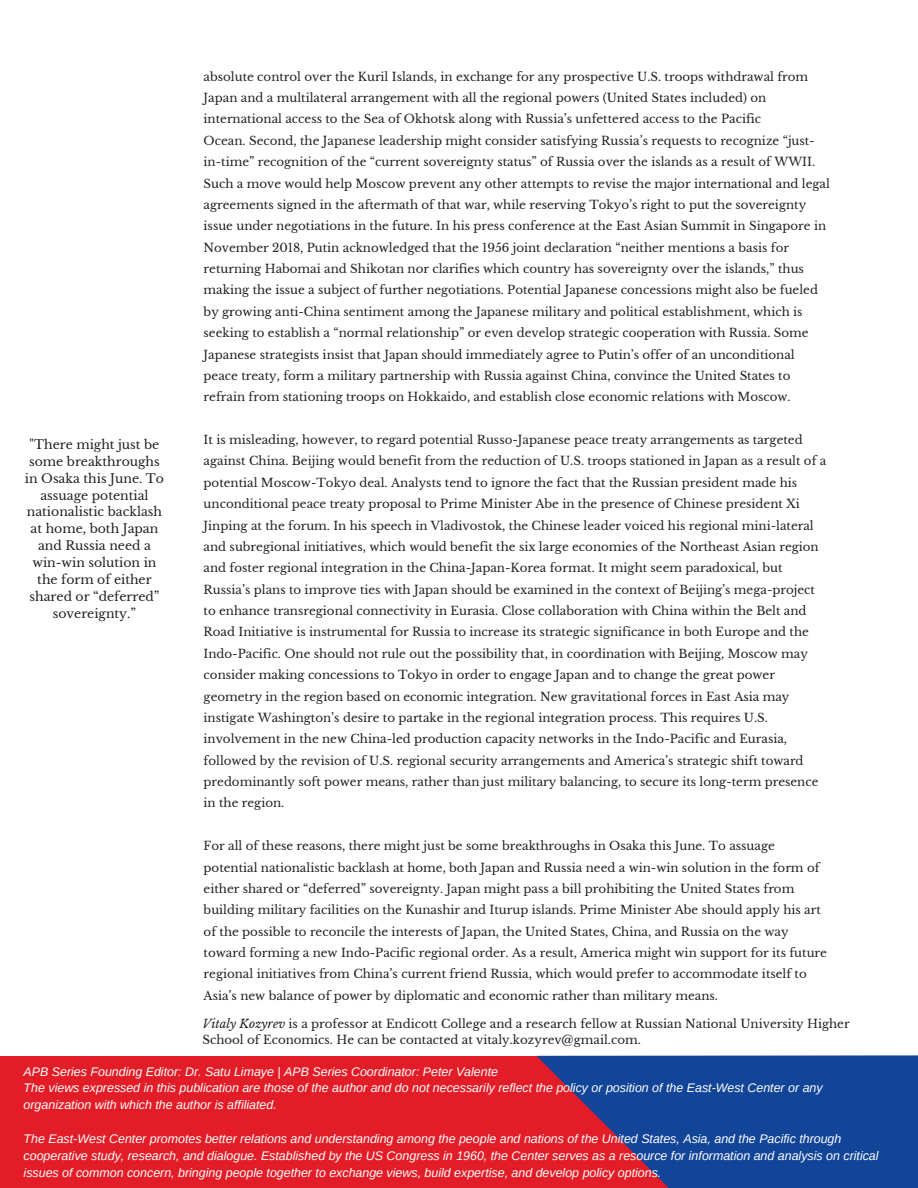
<style>
.page{position:relative;width:918px;height:1188px;background:#fff}
.page>*{position:absolute;margin:0;border:0;box-sizing:border-box;transform-origin:0 0}
.t1{font:italic 12.45px/16.8px "Arimo";color:#fff}
.t2{font:12.45px/16.8px "Libre Baskerville";color:#222;text-align:center}
.t3{font:11.85px/21.3px "Libre Baskerville";color:#222}
.s1{font-style:italic}
</style>
<div class="page">
<div style="left:0;top:1056px;width:814px;height:132px;background:#e31d27"></div>
<svg style="left:536px;top:1055px;width:382px;height:133px;fill:#124598"></svg>
<p class="t2" style="left:25px;top:436px;width:141px">"There might just be some breakthroughs in Osaka this June. To assuage potential nationalistic backlash at home, both Japan and Russia need a win-win solution in the form of either shared or “deferred” sovereignty.”</p>
<p class="t3" style="left:204px;top:66px;width:628px">absolute control over the Kuril Islands, in exchange for any prospective U.S. troops withdrawal from Japan and a multilateral arrangement with all the regional powers (United States included) on international access to the Sea of Okhotsk along with Russia’s unfettered access to the Pacific<br>Ocean. Second, the Japanese leadership might consider satisfying Russia’s requests to recognize “just&shy;in-time” recognition of the “current sovereignty status” of Russia over the islands as a result of WWII.<br>Such a move would help Moscow prevent any other attempts to revise the major international and legal agreements signed in the aftermath of that war, while reserving Tokyo’s right to put the sovereignty issue under negotiations in the future. In his press conference at the East Asian Summit in Singapore in November 2018, Putin acknowledged that the 1956 joint declaration “neither mentions a basis for returning Habomai and Shikotan nor clarifies which country has sovereignty over the islands,” thus making the issue a subject of further negotiations. Potential Japanese concessions might also be fueled by growing anti-China sentiment among the Japanese military and political establishment, which is seeking to establish a “normal relationship” or even develop strategic cooperation with Russia. Some Japanese strategists insist that Japan should immediately agree to Putin’s offer of an unconditional peace treaty, form a military partnership with Russia against China, convince the United States to refrain from stationing troops on Hokkaido, and establish close economic relations with Moscow.</p>
<p class="t3" style="left:204px;top:429px;width:624px">It is misleading, however, to regard potential Russo-Japanese peace treaty arrangements as targeted against China. Beijing would benefit from the reduction of U.S. troops stationed in Japan as a result of a potential Moscow-Tokyo deal. Analysts tend to ignore the fact that the Russian president made his unconditional peace treaty proposal to Prime Minister Abe in the presence of Chinese president Xi Jinping at the forum. In his speech in Vladivostok, the Chinese leader voiced his regional mini-lateral and subregional initiatives, which would benefit the six large economies of the Northeast Asian region and foster regional integration in the China-Japan-Korea format. It might seem paradoxical, but Russia’s plans to improve ties with Japan should be examined in the context of Beijing’s mega-project to enhance transregional connectivity in Eurasia. Close collaboration with China within the Belt and Road Initiative is instrumental for Russia to increase its strategic significance in both Europe and the Indo-Pacific. One should not rule out the possibility that, in coordination with Beijing, Moscow may consider making concessions to Tokyo in order to engage Japan and to change the great power geometry in the region based on economic integration. New gravitational forces in East Asia may instigate Washington’s desire to partake in the regional integration process. This requires U.S. involvement in the new China-led production capacity networks in the Indo-Pacific and Eurasia, followed by the revision of U.S. regional security arrangements and America’s strategic shift toward predominantly soft power means, rather than just military balancing, to secure its long-term presence in the region.</p>
<p class="t3" style="left:204px;top:835px;width:625px">For all of these reasons, there might just be some breakthroughs in Osaka this June. To assuage potential nationalistic backlash at home, both Japan and Russia need a win-win solution in the form of either shared or “deferred” sovereignty. Japan might pass a bill prohibiting the United States from building military facilities on the Kunashir and Iturup islands. Prime Minister Abe should apply his art of the possible to reconcile the interests of Japan, the United States, China, and Russia on the way toward forming a new Indo-Pacific regional order. As a result, America might win support for its future regional initiatives from China’s current friend Russia, which would prefer to accommodate itself to Asia’s new balance of power by diplomatic and economic rather than military means.</p>
<p class="t3" style="left:202px;top:1016px;width:649px;line-height:15.8px"><span class="s1">Vitaly Kozyrev</span> is a professor at Endicott College and a research fellow at Russian National University Higher<br>School of Economics. He can be contacted at vitaly.kozyrev@gmail.com.</p>
<p class="t1" style="left:24px;top:1063px;width:801px">APB Series Founding Editor: Dr. Satu Limaye | APB Series Coordinator: Peter Valente<br>The views expressed in this publication are those of the author and do not necessarily reflect the policy or position of the East-West Center or any organization with which the author is affiliated.</p>
<p class="t1" style="left:24px;top:1130px;width:857px">The East-West Center promotes better relations and understanding among the people and nations of the United States, Asia, and the Pacific through cooperative study, research, and dialogue. Established by the US Congress in 1960, the Center serves as a resource for information and analysis on critical issues of common concern, bringing people together to exchange views, build expertise, and develop policy options.</p>
</div>
